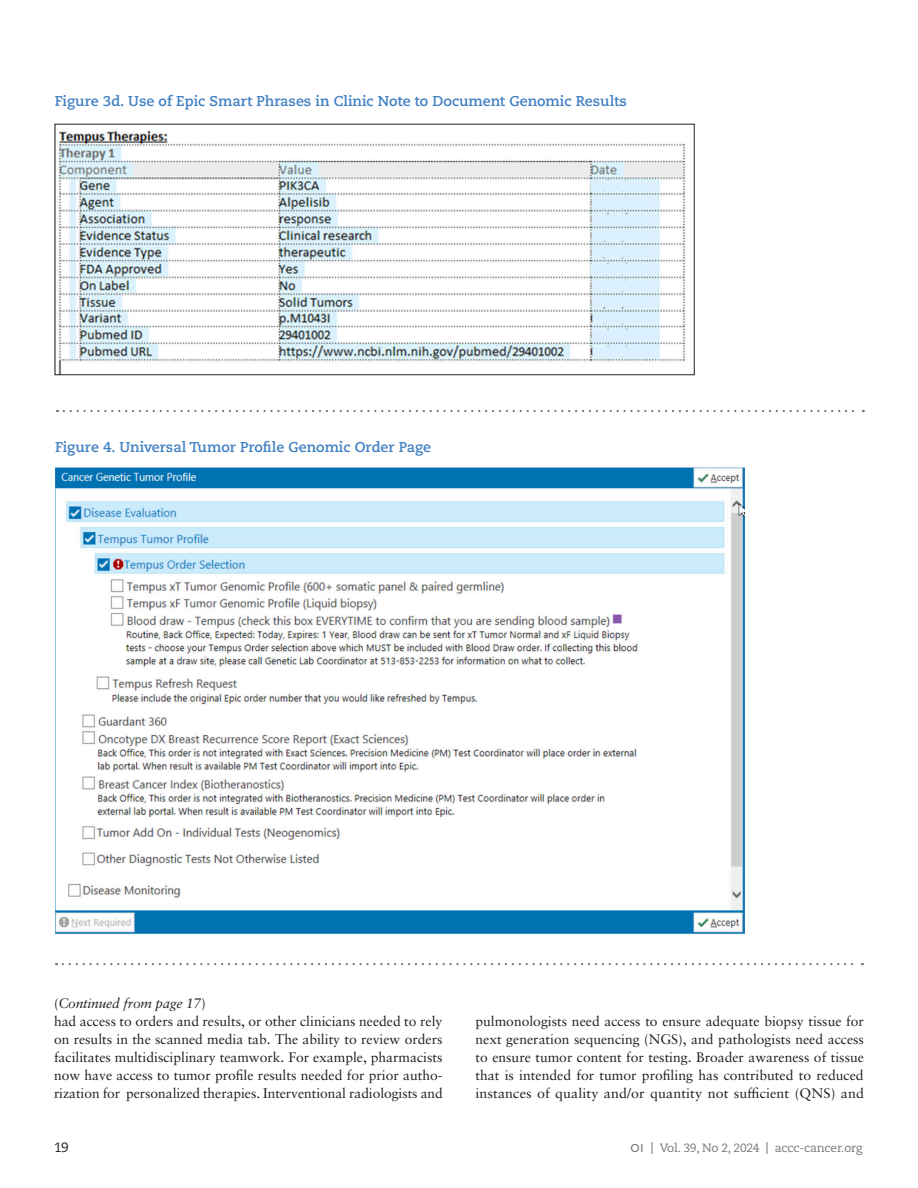
<style>
.page{position:relative;width:918px;height:1188px;background:#fff}
.page>*{position:absolute;margin:0;border:0;box-sizing:border-box;transform-origin:0 0}
.Table_Fig_Color_Title{font:700 14.25px "Caecilia LT Pro 75";color:#4180c2}
.Feature_Text__no_indent{font:13.8px/18px "Sabon LT Pro";color:#231f20;text-align:justify}
.Feature_Text__no_indent-2{font:italic 13.8px "Sabon LT Pro";letter-spacing:-.015em;color:#231f20}
.t1{font:13.5px "Caecilia LT Pro 55 Roman";color:#231f20}
.t2{font:12px "Caecilia LT Pro 55 Roman";letter-spacing:-.02em;color:#76787b}
.s1{font-style:normal}
.s2{font-family:"Proxima Nova";font-weight:500}
.s3{font-family:"Caecilia LT Pro 75";font-weight:700}
</style>
<div class="page">
<img style="left:58px;top:130px;width:628px;height:243px">
<div style="left:55px;top:124px;width:639px;height:251px;border:1px solid #231f20"></div>
<img style="left:55px;top:467px;width:690px;height:467px">
<svg style="left:64px;top:410px;width:800px;height:2px"></svg>
<svg style="left:63px;top:963px;width:800px;height:2px"></svg>
<p class="Table_Fig_Color_Title" style="left:55px;top:91px;width:574px">Figure 3d. Use of Epic Smart Phrases in Clinic Note to Document Genomic Results</p>
<p class="Table_Fig_Color_Title" style="left:55px;top:437px;width:378px">Figure 4. Universal Tumor Profile Genomic Order Page</p>
<p class="Feature_Text__no_indent-2" style="left:54px;top:995px;width:153px"><span class="s1">(</span>Continued from page 17<span class="s1">)</span></p>
<p class="Feature_Text__no_indent" style="left:54px;top:1012px;width:390px">had access to orders and results, or other clinicians needed to rely on results in the scanned media tab. The ability to review orders facilitates multidisciplinary teamwork. For example, pharmacists now have access to tumor profile results needed for prior autho&shy;rization for personalized therapies. Interventional radiologists and</p>
<p class="Feature_Text__no_indent" style="left:476px;top:1012px;width:390px">pulmonologists need access to ensure adequate biopsy tissue for next generation sequencing (NGS), and pathologists need access to ensure tumor content for testing. Broader awareness of tissue that is intended for tumor profiling has contributed to reduced instances of quality and/or quantity not sufficient (QNS) and</p>
<p class="t1" style="left:54px;top:1138px;width:16px">19</p>
<p class="t2" style="left:631px;top:1140px;width:233px"><span class="s2">OI</span> <span class="s3">|</span> Vol. 39, No 2, 2024 <span class="s3">|</span> accc-cancer.org</p>
</div>
